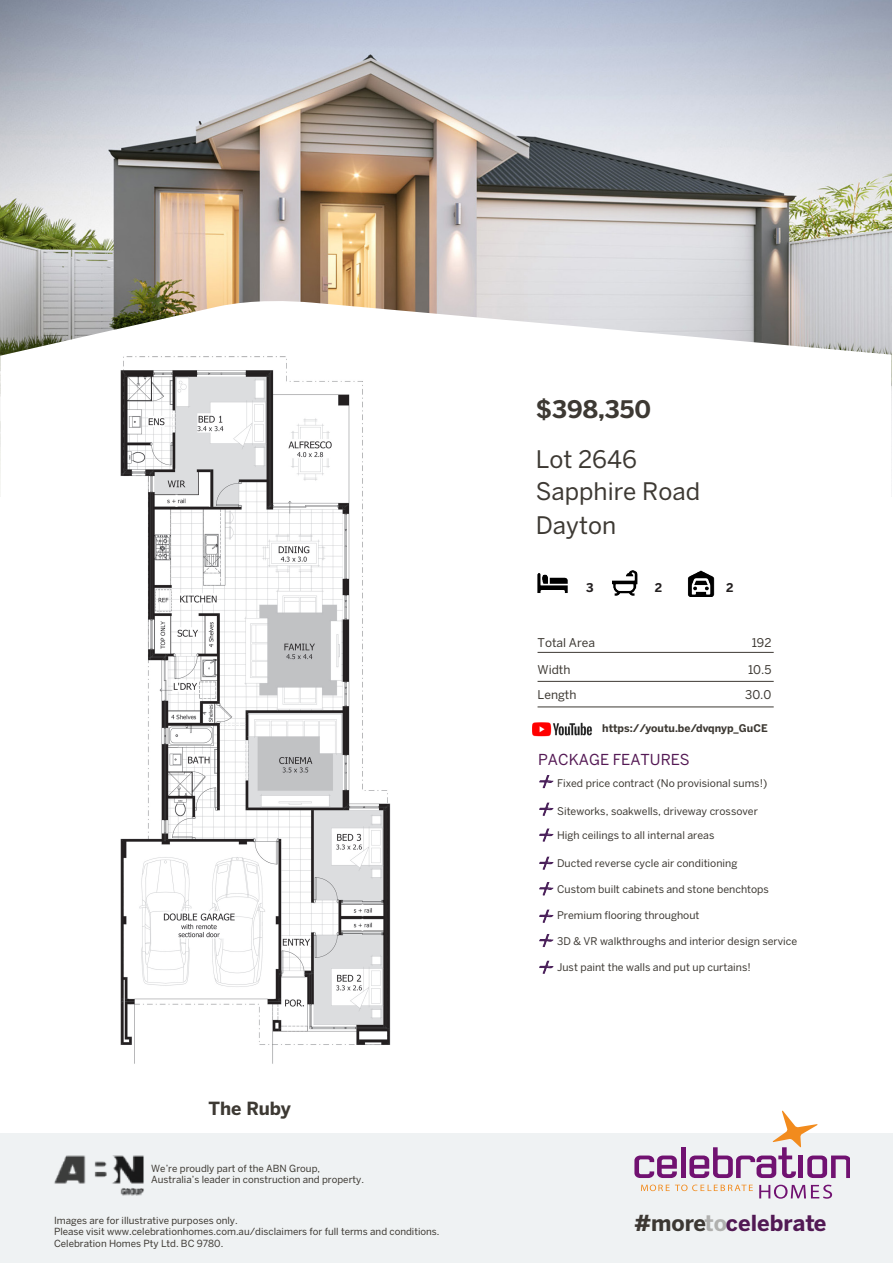
<style>
.page{position:relative;width:893px;height:1263px;background:#fff}
.page>*{position:absolute;margin:0;border:0;box-sizing:border-box;transform-origin:0 0}
.t1{font:24px "Benton Sans";color:#3d3933}
.t2{font:700 24px "Benton Sans";color:#3d3933}
.t3{font:700 21.9px "Benton Sans";color:#521954}
.t4{font:700 18px "Benton Sans";color:#3d3933}
.t5{font:15px "Benton Sans";color:#541954}
.t6{font:12px "Benton Sans";color:#3d3933}
.t7{font:700 12px "Benton Sans";color:#231f20}
.t8{font:10.5px "Benton Sans";color:#3d3933}
.t9{font:700 10.5px "Benton Sans";color:#3d3933}
.t10{font:9.75px "Benton Sans";color:#3d3933}
.s1{color:#3c3833}
.s2{color:#b0b0ae}
</style>
<div class="page">
<img style="left:0;top:0;width:892px;height:299px">
<div style="left:0;top:1134px;width:893px;height:129px;background:#eff2f3"></div>
<svg style="left:0;top:299px;width:892px;height:198px"></svg>
<img style="left:539px;top:776px;width:15px;height:197px">
<img style="left:537px;top:570px;width:178px;height:27px">
<img style="left:54px;top:1155px;width:90px;height:41px">
<hr style="left:538px;top:652px;width:236px;height:1px;background:#3d3933">
<hr style="left:538px;top:681px;width:236px;height:1px;background:#3d3933">
<hr style="left:538px;top:707px;width:236px;height:1px;background:#3d3933">
<svg style="left:759px;top:1185px;width:73px;height:14px"></svg>
<svg style="left:634px;top:1155px;width:43px;height:23px"></svg>
<hr style="left:681px;top:1147px;width:4px;height:31px;background:#711271">
<svg style="left:689px;top:1110px;width:161px;height:68px"></svg>
<svg style="left:641px;top:1184px;width:112px;height:7px"></svg>
<img style="left:106px;top:354px;width:292px;height:710px">
<img style="left:533px;top:722px;width:59px;height:15px">
<p class="t4" style="left:209px;top:1097px;width:84px">The Ruby</p>
<p class="t10" style="left:151px;top:1162px;width:170px">We’re proudly part of the ABN Group,</p>
<p class="t10" style="left:151px;top:1174px;width:214px">Australia’s leader in construction and property.</p>
<p class="t10" style="left:54px;top:1214px;width:185px">Images are for illustrative purposes only.</p>
<p class="t10" style="left:54px;top:1226px;width:387px">Please visit www.celebrationhomes.com.au/disclaimers for full terms and conditions.</p>
<p class="t10" style="left:54px;top:1238px;width:171px">Celebration Homes Pty Ltd. BC 9780.</p>
<p class="t2" style="left:536px;top:395px;width:117px">$398,350</p>
<p class="t1" style="left:536px;top:445px;width:103px">Lot 2646</p>
<p class="t1" style="left:536px;top:477px;width:166px">Sapphire Road</p>
<p class="t1" style="left:536px;top:511px;width:82px">Dayton</p>
<p class="t7" style="left:586px;top:581px;width:9px">3</p>
<p class="t7" style="left:655px;top:581px;width:9px">2</p>
<p class="t7" style="left:726px;top:581px;width:9px">2</p>
<p class="t6" style="left:538px;top:635px;width:59px">Total Area</p>
<p class="t6" style="left:538px;top:663px;width:34px">Width</p>
<p class="t6" style="left:538px;top:687px;width:40px">Length</p>
<p class="t6" style="left:752px;top:635px;width:21px">192</p>
<p class="t6" style="left:748px;top:663px;width:25px">10.5</p>
<p class="t6" style="left:745px;top:687px;width:28px">30.0</p>
<p class="t9" style="left:602px;top:722px;width:167px">https://youtu.be/dvqnyp_GuCE</p>
<p class="t5" style="left:538px;top:751px;width:153px">PACKAGE FEATURES</p>
<p class="t8" style="left:557px;top:777px;width:212px">Fixed price contract (No provisional sums!)</p>
<p class="t8" style="left:557px;top:805px;width:202px">Siteworks, soakwells, driveway crossover</p>
<p class="t8" style="left:557px;top:829px;width:159px">High ceilings to all internal areas</p>
<p class="t8" style="left:557px;top:857px;width:182px">Ducted reverse cycle air conditioning</p>
<p class="t8" style="left:557px;top:883px;width:213px">Custom built cabinets and stone benchtops</p>
<p class="t8" style="left:557px;top:909px;width:144px">Premium flooring throughout</p>
<p class="t8" style="left:557px;top:935px;width:241px">3D &amp; VR walkthroughs and interior design service</p>
<p class="t8" style="left:557px;top:961px;width:195px">Just paint the walls and put up curtains!</p>
<h2 class="t3" style="left:634px;top:1209px;width:193px"><span class="s1">#more</span><span class="s2">to</span>celebrate</h2>
</div>
